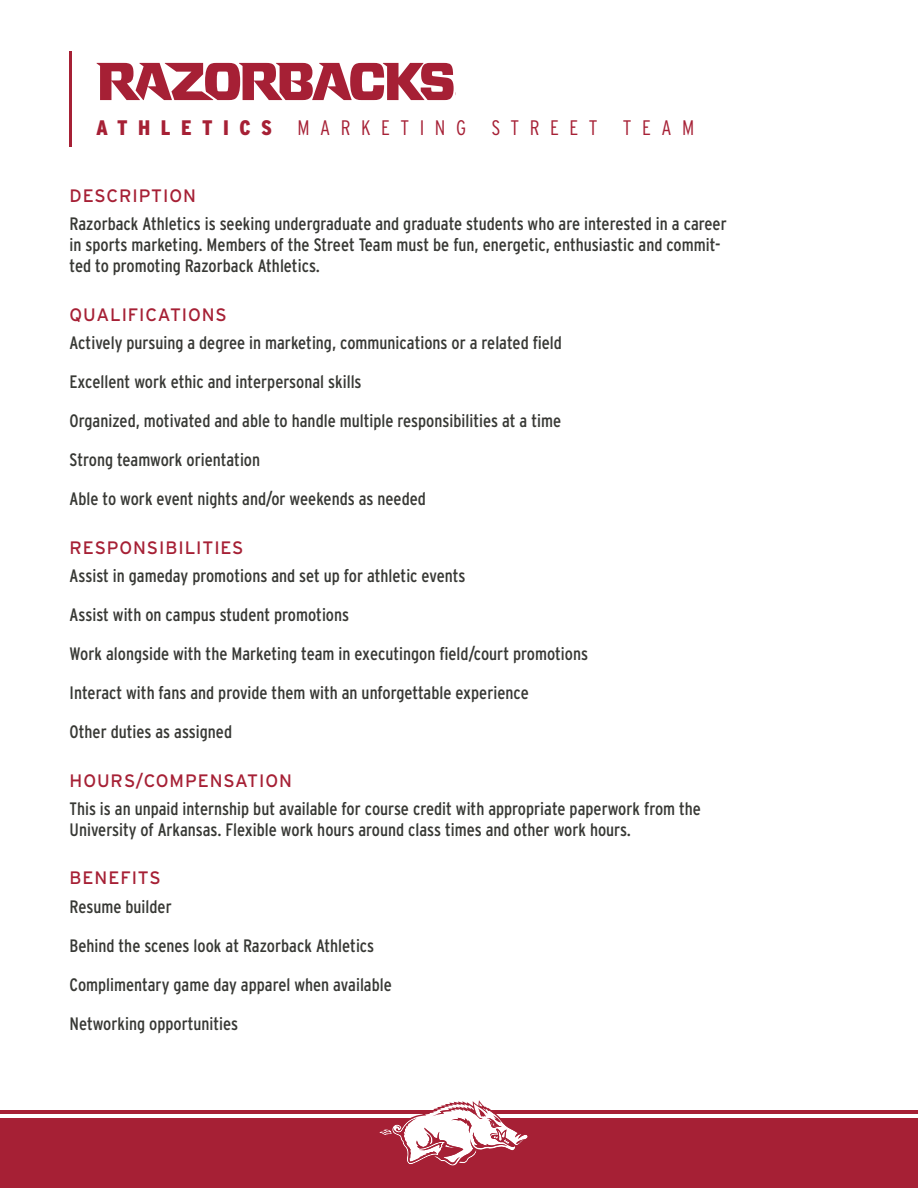
<style>
.page{position:relative;width:918px;height:1188px;background:#fff}
.page>*{position:absolute;margin:0;border:0;box-sizing:border-box;transform-origin:0 0}
.t1{font:300 condensed 21px "Interstate";letter-spacing:.5em;color:#a62035}
.Paragraph_Style_2{font:condensed 18px/21px "Interstate";color:#383935}
.Paragraph_Style_1{font:18px "Interstate";letter-spacing:.05em;color:#a62035}
.s1{font-weight:900}
</style>
<div class="page">
<div style="left:0;top:1119px;width:918px;height:69px;background:#a62035"></div>
<hr style="left:0;top:1110px;width:918px;height:4px;background:#a62035">
<svg style="left:376px;top:1100px;width:153px;height:66px"></svg>
<svg style="left:97px;top:63px;width:357px;height:37px"></svg>
<hr style="left:69px;top:51px;width:2px;height:96px;background:#a62035">
<p class="t1" style="left:96px;top:115px;width:600px"><span class="s1">ATHLETICS</span> MARKETING STREET TEAM</p>
<p class="Paragraph_Style_1" style="left:70px;top:184px;width:128px">DESCRIPTION</p>
<p class="Paragraph_Style_2" style="left:70px;top:213px;width:659px">Razorback Athletics is seeking undergraduate and graduate students who are interested in a career in sports marketing. Members of the Street Team must be fun, energetic, enthusiastic and commit&shy;ted to promoting Razorback Athletics.</p>
<p class="Paragraph_Style_1" style="left:70px;top:303px;width:159px">QUALIFICATIONS</p>
<p class="Paragraph_Style_2" style="left:70px;top:332px;width:494px">Actively pursuing a degree in marketing, communications or a related field</p>
<p class="Paragraph_Style_2" style="left:70px;top:371px;width:294px">Excellent work ethic and interpersonal skills</p>
<p class="Paragraph_Style_2" style="left:70px;top:410px;width:493px">Organized, motivated and able to handle multiple responsibilities at a time</p>
<p class="Paragraph_Style_2" style="left:70px;top:449px;width:192px">Strong teamwork orientation</p>
<p class="Paragraph_Style_2" style="left:70px;top:488px;width:358px">Able to work event nights and/or weekends as needed</p>
<p class="Paragraph_Style_1" style="left:70px;top:537px;width:175px">RESPONSIBILITIES</p>
<p class="Paragraph_Style_2" style="left:70px;top:565px;width:397px">Assist in gameday promotions and set up for athletic events</p>
<p class="Paragraph_Style_2" style="left:70px;top:604px;width:281px">Assist with on campus student promotions</p>
<p class="Paragraph_Style_2" style="left:70px;top:643px;width:520px">Work alongside with the Marketing team in executingon field/court promotions</p>
<p class="Paragraph_Style_2" style="left:70px;top:682px;width:461px">Interact with fans and provide them with an unforgettable experience</p>
<p class="Paragraph_Style_2" style="left:70px;top:721px;width:164px">Other duties as assigned</p>
<p class="Paragraph_Style_1" style="left:70px;top:770px;width:224px">HOURS/COMPENSATION</p>
<p class="Paragraph_Style_2" style="left:70px;top:798px;width:633px">This is an unpaid internship but available for course credit with appropriate paperwork from the<br>University of Arkansas. Flexible work hours around class times and other work hours.</p>
<p class="Paragraph_Style_1" style="left:70px;top:867px;width:93px">BENEFITS</p>
<p class="Paragraph_Style_2" style="left:70px;top:896px;width:104px">Resume builder</p>
<p class="Paragraph_Style_2" style="left:70px;top:935px;width:306px">Behind the scenes look at Razorback Athletics</p>
<p class="Paragraph_Style_2" style="left:70px;top:974px;width:324px">Complimentary game day apparel when available</p>
<p class="Paragraph_Style_2" style="left:70px;top:1013px;width:170px">Networking opportunities</p>
</div>
